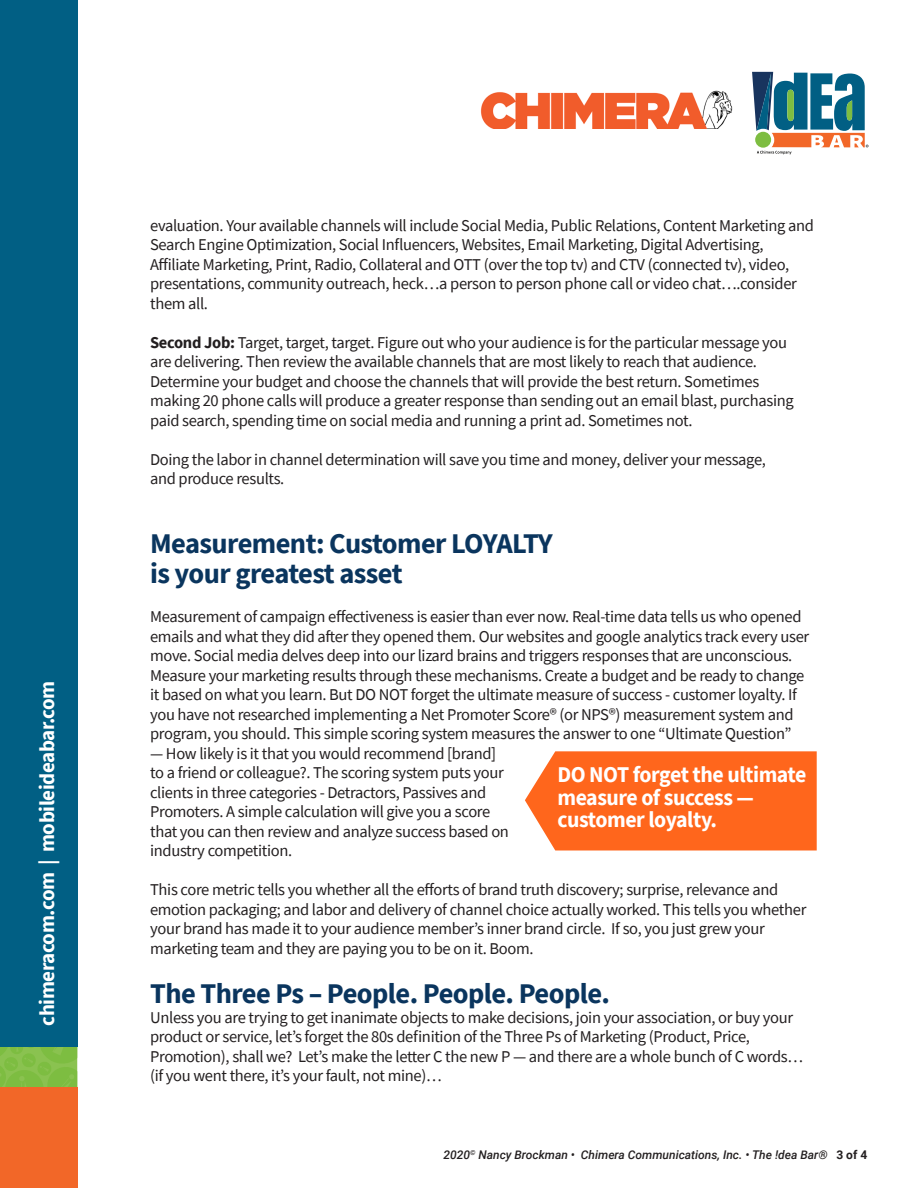
<style>
.page{position:relative;width:918px;height:1188px;background:#fff}
.page>*{position:absolute;margin:0;border:0;box-sizing:border-box;transform-origin:0 0}
.t1{font:700 28.5px "Source Sans Pro";letter-spacing:-.02em;color:#0a355e}
.t2{font:700 22.5px/22.5px "Source Sans Pro";letter-spacing:-.02em;color:#fff}
.t3{font:700 21px "Source Sans Pro";letter-spacing:-.02em;color:#fff}
.t4{font:16.5px/19.5px "Source Sans Pro";letter-spacing:-.02em;color:#231f20}
.t5{font:italic 500 12px "Roboto";color:#231f20}
.s1{font-weight:700}
.s2{font-weight:700;font-style:normal}
</style>
<div class="page">
<svg style="left:0;top:1046px;width:77px;height:42px;background:#81ba47"></svg>
<div style="left:0;top:1088px;width:77px;height:100px;background:#f26728"></div>
<div style="left:0;top:0;width:77px;height:1046px;background:#015f84"></div>
<svg style="left:752px;top:72px;width:117px;height:82px"></svg>
<img style="left:480px;top:90px;width:253px;height:38px">
<div style="left:525px;top:751px;width:292px;height:99px;background:#ff661c"></div>
<p class="t3" style="left:33px;top:1026px;width:347px;rotate:-90deg">chimeracom.com | mobileideabar.com</p>
<p class="t4" style="left:150px;top:215px;width:665px">evaluation. Your available channels will include Social Media, Public Relations, Content Marketing and Search Engine Optimization, Social Influencers, Websites, Email Marketing, Digital Advertising, Affiliate Marketing, Print, Radio, Collateral and OTT (over the top tv) and CTV (connected tv), video, presentations, community outreach, heck…a person to person phone call or video chat….consider them all.</p>
<p class="t4" style="left:150px;top:332px;width:645px"><span class="s1">Second Job:</span> Target, target, target. Figure out who your audience is for the particular message you are delivering. Then review the available channels that are most likely to reach that audience.<br>Determine your budget and choose the channels that will provide the best return. Sometimes making 20 phone calls will produce a greater response than sending out an email blast, purchasing paid search, spending time on social media and running a print ad. Sometimes not.</p>
<p class="t4" style="left:150px;top:449px;width:617px">Doing the labor in channel determination will save you time and money, deliver your message, and produce results.</p>
<p class="t1" style="left:150px;top:524px;width:404px">Measurement: Customer LOYALTY</p>
<p class="t1" style="left:150px;top:554px;width:254px">is your greatest asset</p>
<p class="t4" style="left:150px;top:607px;width:661px">Measurement of campaign effectiveness is easier than ever now. Real-time data tells us who opened emails and what they did after they opened them. Our websites and google analytics track every user move. Social media delves deep into our lizard brains and triggers responses that are unconscious.<br>Measure your marketing results through these mechanisms. Create a budget and be ready to change it based on what you learn. But DO NOT forget the ultimate measure of success - customer loyalty. If you have not researched implementing a Net Promoter Score® (or NPS®) measurement system and program, you should. This simple scoring system measures the answer to one “Ultimate Question”</p>
<p class="t4" style="left:150px;top:743px;width:360px">— How likely is it that you would recommend [brand] to a friend or colleague?. The scoring system puts your clients in three categories - Detractors, Passives and Promoters. A simple calculation will give you a score that you can then review and analyze success based on industry competition.</p>
<p class="t4" style="left:150px;top:880px;width:658px">This core metric tells you whether all the efforts of brand truth discovery; surprise, relevance and emotion packaging; and labor and delivery of channel choice actually worked. This tells you whether your brand has made it to your audience member’s inner brand circle. If so, you just grew your</p>
<p class="t4" style="left:150px;top:938px;width:385px">marketing team and they are paying you to be on it. Boom.</p>
<p class="t1" style="left:150px;top:974px;width:461px">The Three Ps – People. People. People.</p>
<p class="t4" style="left:150px;top:1007px;width:645px">Unless you are trying to get inanimate objects to make decisions, join your association, or buy your product or service, let’s forget the 80s definition of the Three Ps of Marketing (Product, Price,</p>
<p class="t4" style="left:150px;top:1046px;width:654px">Promotion), shall we? Let’s make the letter C the new P — and there are a whole bunch of C words…</p>
<p class="t4" style="left:150px;top:1066px;width:293px">(if you went there, it’s your fault, not mine)…</p>
<p class="t2" style="left:557px;top:763px;width:251px">DO NOT forget the ultimate measure of success —</p>
<p class="t2" style="left:557px;top:808px;width:161px">customer loyalty.</p>
<p class="t5" style="left:443px;top:1147px;width:425px">2020<sup>©</sup> Nancy Brockman • Chimera Communications, Inc. • The !dea Bar® <span class="s2">3 of 4</span></p>
</div>
